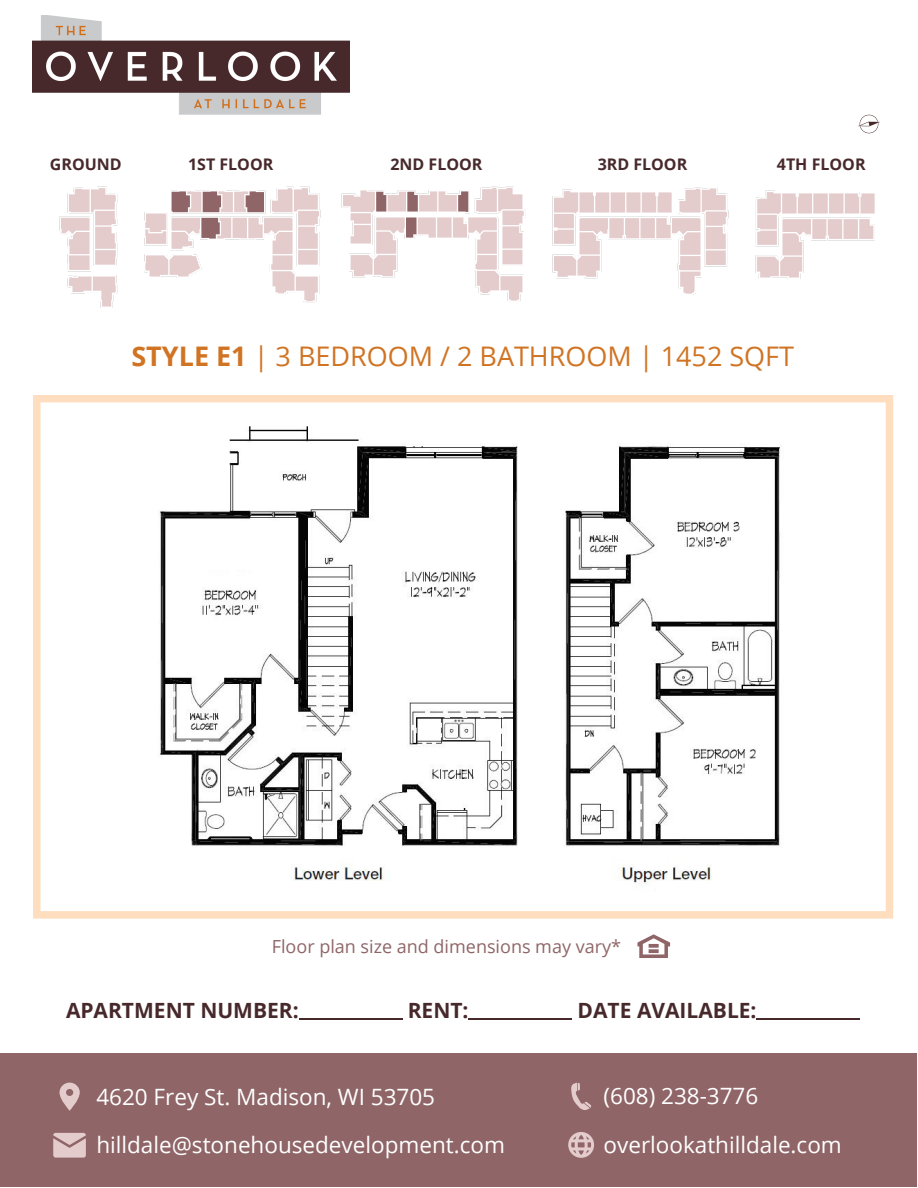
<style>
.page{position:relative;width:918px;height:1188px;background:#fff}
.page>*{position:absolute;margin:0;border:0;box-sizing:border-box;transform-origin:0 0}
.t1{font:27px "Open Sans";color:#d07424}
.t2{font:22.5px "Open Sans";color:#fff}
.t3{font:700 21px "Open Sans";color:#47292b}
.t4{font:18px "Open Sans";color:#8f6567}
.t5{font:700 16.05px "Open Sans";color:#47292b}
.s1{font-weight:700}
</style>
<div class="page">
<div style="left:0;top:1053px;width:917px;height:134px;background:#8f6567"></div>
<svg style="left:60px;top:1083px;width:20px;height:28px"></svg>
<svg style="left:568px;top:1132px;width:26px;height:26px"></svg>
<svg style="left:571px;top:1083px;width:20px;height:27px"></svg>
<svg style="left:53px;top:1133px;width:33px;height:25px"></svg>
<img style="left:33px;top:15px;width:316px;height:100px">
<img style="left:59px;top:186px;width:816px;height:122px">
<svg style="left:33px;top:395px;width:860px;height:523px"></svg>
<img style="left:109px;top:414px;width:708px;height:486px">
<svg style="left:637px;top:934px;width:33px;height:24px"></svg>
<hr style="left:299px;top:1019px;width:103px;height:1px;background:#47292b">
<hr style="left:469px;top:1019px;width:103px;height:1px;background:#47292b">
<hr style="left:757px;top:1019px;width:103px;height:1px;background:#47292b">
<svg style="left:858px;top:114px;width:22px;height:20px"></svg>
<p class="t5" style="left:50px;top:152px;width:73px">GROUND</p>
<p class="t5" style="left:188px;top:152px;width:87px">1ST FLOOR</p>
<p class="t5" style="left:391px;top:152px;width:93px">2ND FLOOR</p>
<p class="t5" style="left:598px;top:152px;width:91px">3RD FLOOR</p>
<p class="t5" style="left:777px;top:152px;width:90px">4TH FLOOR</p>
<p class="t1" style="left:131px;top:338px;width:664px"><span class="s1">STYLE E1</span> | 3 BEDROOM / 2 BATHROOM | 1452 SQFT</p>
<p class="t4" style="left:272px;top:934px;width:351px">Floor plan size and dimensions may vary*</p>
<p class="t3" style="left:66px;top:995px;width:234px">APARTMENT NUMBER:</p>
<p class="t3" style="left:408px;top:995px;width:62px">RENT:</p>
<p class="t3" style="left:578px;top:995px;width:180px">DATE AVAILABLE:</p>
<p class="t2" style="left:96px;top:1081px;width:340px">4620 Frey St. Madison, WI 53705</p>
<p class="t2" style="left:96px;top:1129px;width:410px">hilldale@stonehousedevelopment.com</p>
<p class="t2" style="left:604px;top:1080px;width:156px">(608) 238-3776</p>
<p class="t2" style="left:604px;top:1129px;width:240px">overlookathilldale.com</p>
</div>
